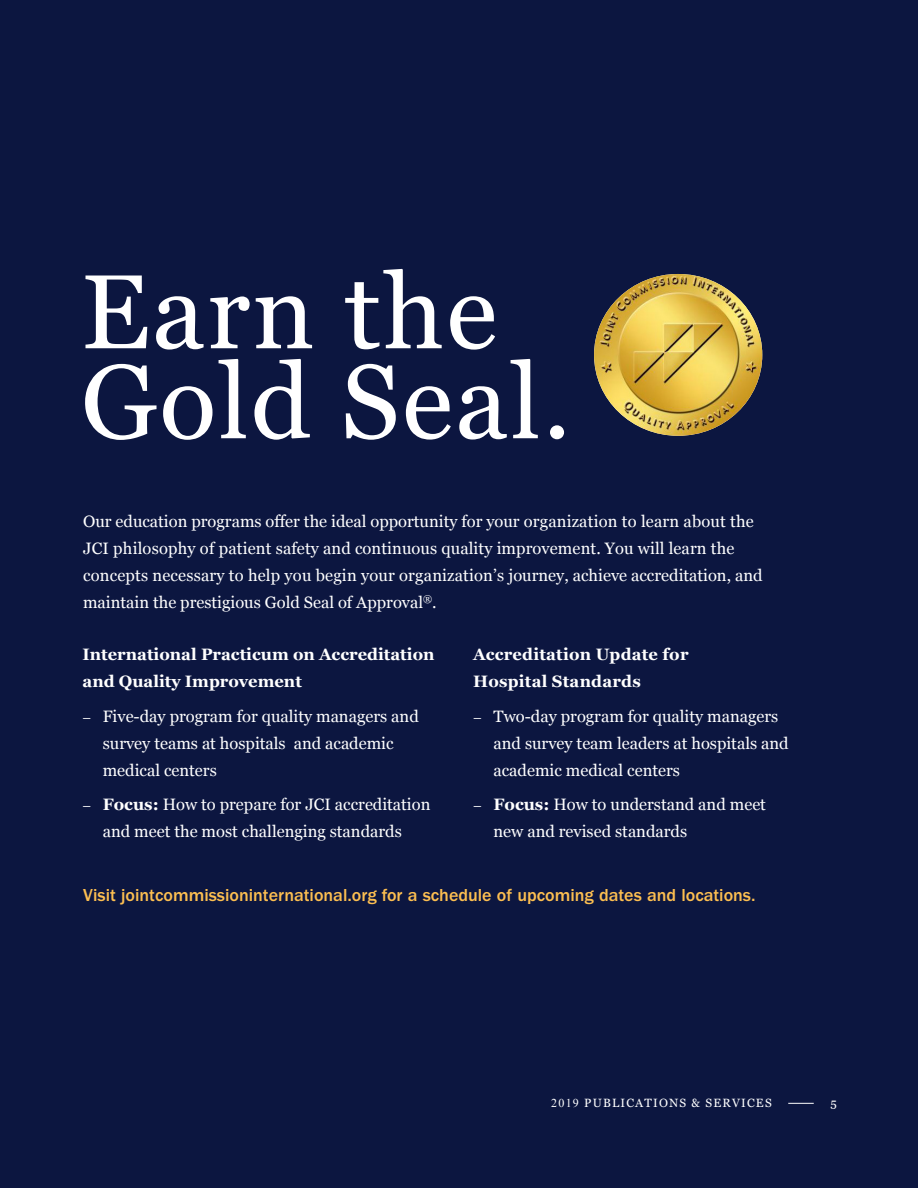
<style>
.page{position:relative;width:918px;height:1188px;background:#0c1640}
.page>*{position:absolute;margin:0;border:0;box-sizing:border-box;transform-origin:0 0}
._40pt_Headline{font:105px/90px "Georgia";letter-spacing:.02em;color:#fff}
._9_Body_Copy{font:500 18px "ITC Franklin Gothic Std";color:#fdbf51}
._11_Body_Copy{font:16.5px/27px "Georgia";color:#fff}
._9_Body_Copy-2{font:700 16.5px/27px "Georgia";color:#fff}
.t1{font:12px "Georgia";letter-spacing:.1em;color:#fff}
.s1{font-size:13.5px}
.s2{font-weight:700}
.s3{font-family:"Times New Roman"}
</style>
<div class="page">
<img style="left:594px;top:274px;width:168px;height:162px">
<svg style="left:788px;top:1103px;width:26px;height:1px"></svg>
<p class="_40pt_Headline" style="left:81px;top:263px;width:492px">Earn the<br>Gold Seal.</p>
<p class="_11_Body_Copy" style="left:83px;top:507px;width:681px">Our education programs offer the ideal opportunity for your organization to learn about the JCI philosophy of patient safety and continuous quality improvement. You will learn the concepts necessary to help you begin your organization’s journey, achieve accreditation, and maintain the prestigious Gold Seal of Approval<sup>®</sup>.</p>
<p class="_9_Body_Copy-2" style="left:82px;top:640px;width:354px">International Practicum on Accreditation and Quality Improvement</p>
<p class="_11_Body_Copy" style="left:103px;top:702px;width:318px;text-indent:-20px"><span class="s1">–</span> Five-day program for quality managers and survey teams at hospitals and academic medical centers</p>
<p class="_11_Body_Copy" style="left:82px;top:790px;width:349px;text-align:center"><span class="s1">–</span> <span class="s2">Focus:</span> How to prepare for JCI accreditation and meet the most challenging standards</p>
<p class="_9_Body_Copy-2" style="left:473px;top:640px;width:217px">Accreditation Update for<br>Hospital Standards</p>
<p class="_11_Body_Copy" style="left:494px;top:702px;width:297px;text-indent:-20px"><span class="s1">–</span> Two-day program for quality managers and survey team leaders at hospitals and academic medical centers</p>
<p class="_11_Body_Copy" style="left:494px;top:790px;width:274px;text-indent:-20px"><span class="s1">–</span> <span class="s2">Focus:</span> How to understand and meet new and revised standards</p>
<p class="_9_Body_Copy" style="left:83px;top:885px;width:674px">Visit jointcommissioninternational.org for a schedule of upcoming dates and locations.</p>
<p class="t1" style="left:551px;top:1094px;width:222px"><span class="s3">201</span><span class="s3">9</span> PUBLICATIONS &amp; SERVICES</p>
<p class="t1" style="left:831px;top:1094px;width:8px">5</p>
</div>
